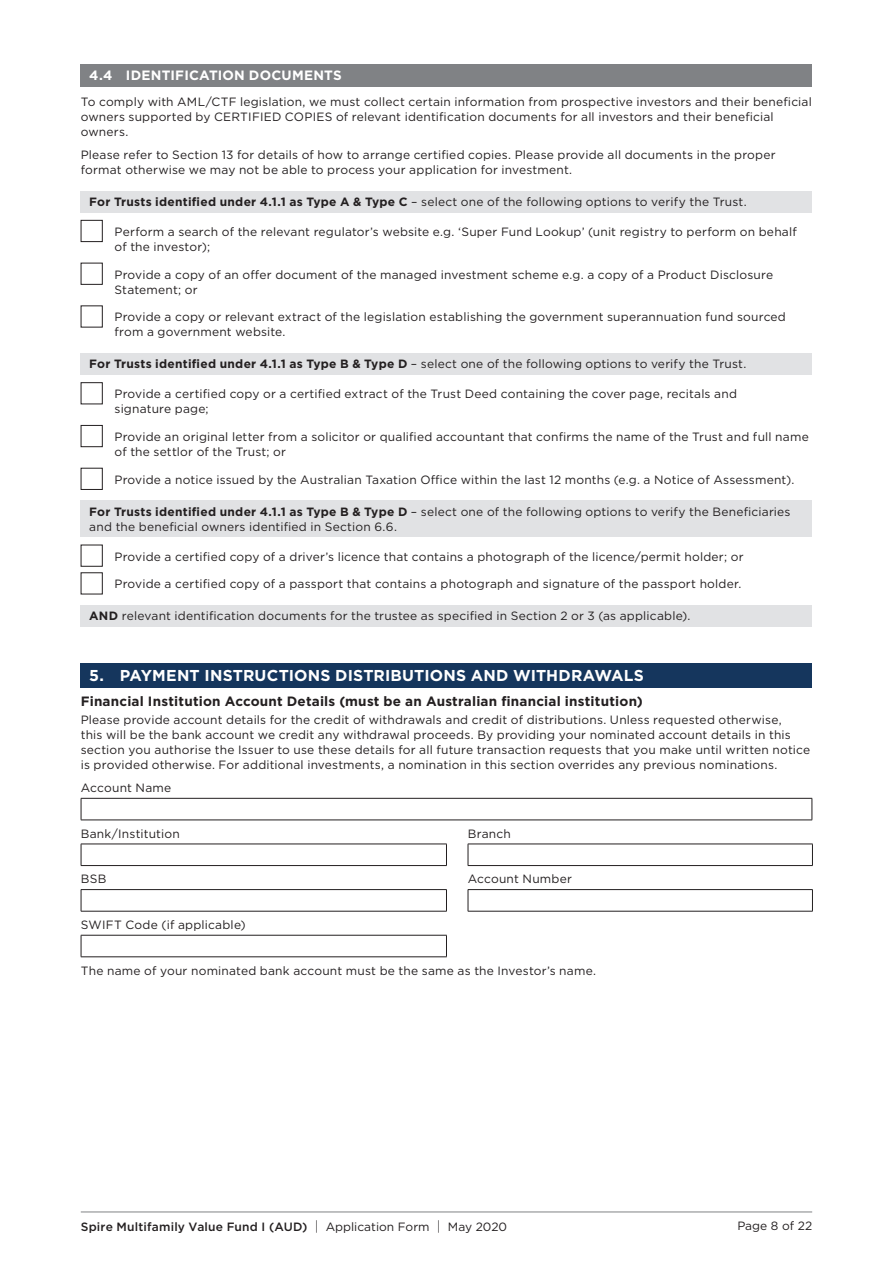
<style>
.page{position:relative;width:893px;height:1263px;background:#fff}
.page>*{position:absolute;margin:0;border:0;box-sizing:border-box;transform-origin:0 0}
.t1{font:700 15.75px "Gotham";letter-spacing:.01em;color:#fff}
.t2{font:700 13.5px "Gotham";letter-spacing:.015em;color:#231f20}
.t3{font:700 13.5px "Gotham";letter-spacing:.015em;color:#fff}
.t4{font:12px/15px "Gotham";letter-spacing:.015em;color:#231f20}
.t5{font:500 12px "Gotham";letter-spacing:.015em;color:#231f20}
.s1{font-weight:700}
.s2{font-weight:300;font-size:13.5px}
.s3{font-weight:400}
</style>
<div class="page">
<hr style="left:81px;top:1211px;width:731px;height:1px;background:#808285">
<div style="left:81px;top:64px;width:731px;height:22px;background:#808285"></div>
<div style="left:81px;top:191px;width:731px;height:21px;background:#e1e2e4"></div>
<div style="left:81px;top:220px;width:22px;height:22px;border:1px solid #231f20"></div>
<div style="left:81px;top:263px;width:22px;height:22px;border:1px solid #231f20"></div>
<div style="left:81px;top:353px;width:731px;height:22px;background:#e1e2e4"></div>
<div style="left:81px;top:382px;width:22px;height:22px;border:1px solid #231f20"></div>
<div style="left:81px;top:425px;width:22px;height:22px;border:1px solid #231f20"></div>
<div style="left:81px;top:468px;width:22px;height:22px;border:1px solid #231f20"></div>
<div style="left:81px;top:501px;width:731px;height:36px;background:#e1e2e4"></div>
<div style="left:81px;top:572px;width:22px;height:22px;border:1px solid #231f20"></div>
<div style="left:81px;top:605px;width:731px;height:22px;background:#e1e2e4"></div>
<div style="left:81px;top:663px;width:731px;height:24px;background:#15365d"></div>
<hr style="left:81px;top:798px;width:731px;height:1px;background:#231f20">
<svg style="left:81px;top:798px;width:1px;height:22px"></svg>
<svg style="left:812px;top:798px;width:1px;height:22px"></svg>
<hr style="left:81px;top:820px;width:731px;height:1px;background:#231f20">
<hr style="left:81px;top:844px;width:366px;height:1px;background:#231f20">
<svg style="left:81px;top:844px;width:1px;height:21px"></svg>
<svg style="left:446px;top:844px;width:1px;height:21px"></svg>
<hr style="left:81px;top:865px;width:366px;height:1px;background:#231f20">
<hr style="left:468px;top:844px;width:345px;height:1px;background:#231f20">
<svg style="left:468px;top:844px;width:1px;height:21px"></svg>
<svg style="left:812px;top:844px;width:1px;height:21px"></svg>
<hr style="left:468px;top:865px;width:345px;height:1px;background:#231f20">
<hr style="left:81px;top:889px;width:366px;height:1px;background:#231f20">
<svg style="left:81px;top:890px;width:1px;height:21px"></svg>
<svg style="left:446px;top:890px;width:1px;height:21px"></svg>
<hr style="left:81px;top:911px;width:366px;height:1px;background:#231f20">
<hr style="left:468px;top:889px;width:345px;height:1px;background:#231f20">
<svg style="left:468px;top:890px;width:1px;height:21px"></svg>
<svg style="left:812px;top:890px;width:1px;height:21px"></svg>
<hr style="left:468px;top:911px;width:345px;height:1px;background:#231f20">
<hr style="left:81px;top:935px;width:366px;height:1px;background:#231f20">
<svg style="left:81px;top:935px;width:1px;height:21px"></svg>
<svg style="left:446px;top:935px;width:1px;height:21px"></svg>
<hr style="left:81px;top:956px;width:366px;height:1px;background:#231f20">
<p class="t3" style="left:89px;top:66px;width:254px">4.4 IDENTIFICATION DOCUMENTS</p>
<p class="t4" style="left:81px;top:94px;width:733px">To comply with AML/CTF legislation, we must collect certain information from prospective investors and their beneficial owners supported by CERTIFIED COPIES of relevant identification documents for all investors and their beneficial owners.</p>
<p class="t4" style="left:81px;top:147px;width:696px">Please refer to Section 13 for details of how to arrange certified copies. Please provide all documents in the proper format otherwise we may not be able to process your application for investment.</p>
<p class="t4" style="left:89px;top:194px;width:659px"><span class="s1">For Trusts identified under 4.1.1 as Type A &amp; Type C</span> – select one of the following options to verify the Trust.</p>
<p class="t4" style="left:115px;top:224px;width:684px">Perform a search of the relevant regulator’s website e.g. ‘Super Fund Lookup’ (unit registry to perform on behalf of the investor);</p>
<p class="t4" style="left:115px;top:267px;width:660px">Provide a copy of an offer document of the managed investment scheme e.g. a copy of a Product Disclosure<br>Statement; or</p>
<p class="t4" style="left:115px;top:309px;width:673px">Provide a copy or relevant extract of the legislation establishing the government superannuation fund sourced from a government website.</p>
<p class="t4" style="left:89px;top:356px;width:658px"><span class="s1">For Trusts identified under 4.1.1 as Type B &amp; Type D</span> – select one of the following options to verify the Trust.</p>
<p class="t4" style="left:115px;top:386px;width:624px">Provide a certified copy or a certified extract of the Trust Deed containing the cover page, recitals and signature page;</p>
<p class="t4" style="left:115px;top:429px;width:696px">Provide an original letter from a solicitor or qualified accountant that confirms the name of the Trust and full name of the settlor of the Trust; or</p>
<p class="t4" style="left:115px;top:472px;width:681px">Provide a notice issued by the Australian Taxation Office within the last 12 months (e.g. a Notice of Assessment).</p>
<p class="t4" style="left:89px;top:504px;width:703px"><span class="s1">For Trusts identified under 4.1.1 as Type B &amp; Type D</span> – select one of the following options to verify the Beneficiaries and the beneficial owners identified in Section 6.6.</p>
<p class="t4" style="left:115px;top:548px;width:630px">Provide a certified copy of a driver’s licence that contains a photograph of the licence/permit holder; or</p>
<p class="t4" style="left:115px;top:576px;width:628px">Provide a certified copy of a passport that contains a photograph and signature of the passport holder.</p>
<p class="t4" style="left:89px;top:608px;width:603px"><span class="s1">AND</span> relevant identification documents for the trustee as specified in Section 2 or 3 (as applicable).</p>
<h1 class="t1" style="left:89px;top:665px;width:556px">5. PAYMENT INSTRUCTIONS DISTRIBUTIONS AND WITHDRAWALS</h1>
<p class="t2" style="left:81px;top:693px;width:564px">Financial Institution Account Details (must be an Australian financial institution)</p>
<p class="t4" style="left:81px;top:711px;width:731px">Please provide account details for the credit of withdrawals and credit of distributions. Unless requested otherwise,<br>this will be the bank account we credit any withdrawal proceeds. By providing your nominated account details in this section you authorise the Issuer to use these details for all future transaction requests that you make until written notice is provided otherwise. For additional investments, a nomination in this section overrides any previous nominations.</p>
<p class="t4" style="left:81px;top:780px;width:92px">Account Name</p>
<p class="t4" style="left:81px;top:826px;width:100px">Bank/Institution</p>
<p class="t4" style="left:468px;top:826px;width:45px">Branch</p>
<p class="t4" style="left:81px;top:871px;width:27px">BSB</p>
<p class="t4" style="left:468px;top:871px;width:106px">Account Number</p>
<p class="t4" style="left:81px;top:917px;width:166px">SWIFT Code (if applicable)</p>
<p class="t4" style="left:81px;top:962px;width:517px">The name of your nominated bank account must be the same as the Investor’s name.</p>
<p class="t5" style="left:81px;top:1219px;width:428px">Spire Multifamily Value Fund I (AUD) <span class="s2">|</span> <span class="s3">Application Form</span> <span class="s2">|</span> <span class="s3">May 2020</span></p>
<p class="t4" style="left:737px;top:1218px;width:76px">Page 8 of 22</p>
</div>
